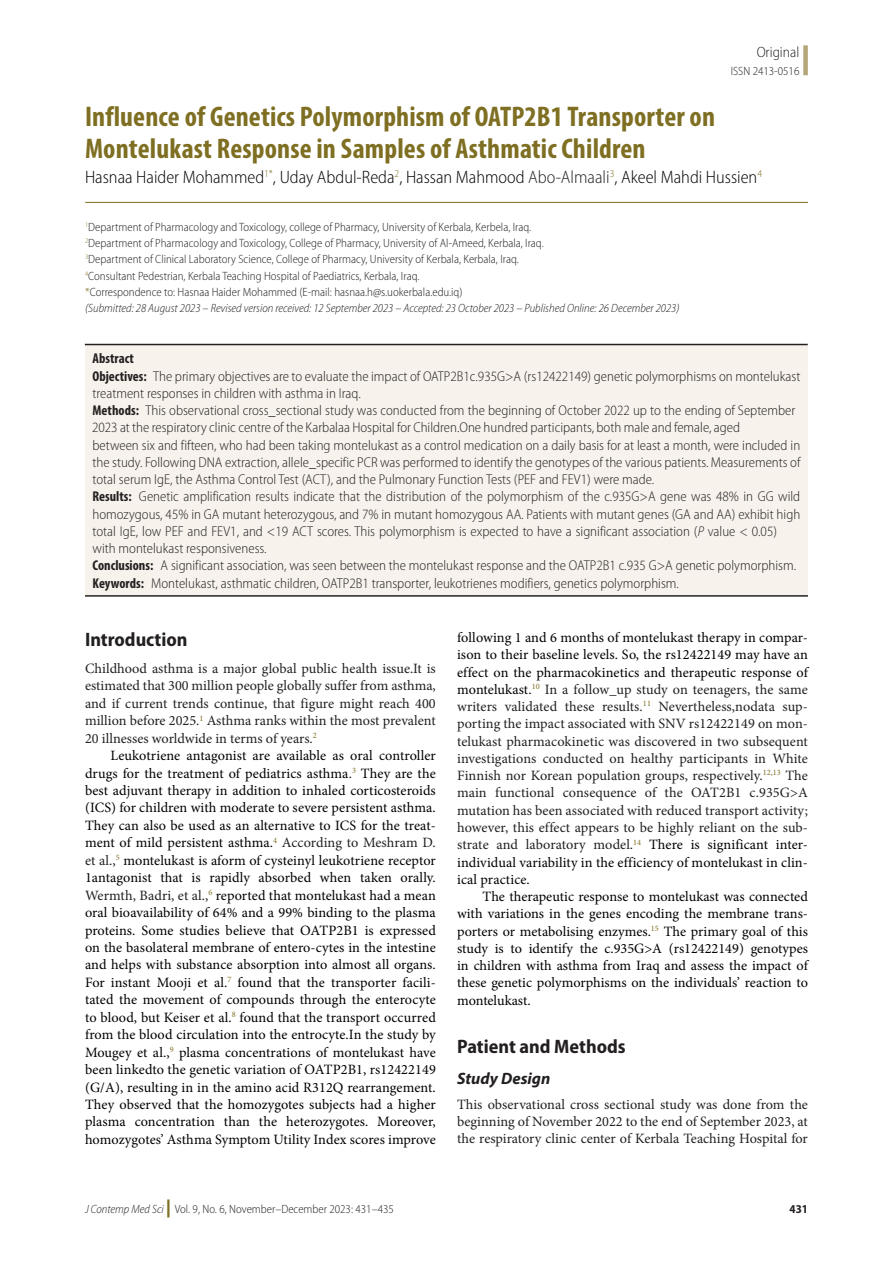
<style>
.page{position:relative;width:893px;height:1263px;background:#fff}
.page>*{position:absolute;margin:0;border:0;box-sizing:border-box;transform-origin:0 0}
.Article_Title{font:700 condensed 28.5px/31.5px "Myriad Pro";letter-spacing:.005em;color:#7e6f22}
.t1{font:700 semi-condensed 19.5px "Myriad Pro";color:#231f20}
.Author{font:300 semi-condensed 18px "Myriad Pro";color:#000}
.t2{font:italic 700 16.5px "Myriad Pro";color:#231f20}
.t3{font:300 semi-condensed 15px "Myriad Pro";color:#231f20}
.Tx{font:14.25px/17.4px "Minion Pro";color:#000;text-align:justify}
.Abstract_Tx{font:300 semi-condensed 14.25px/17.2px "Myriad Pro";color:#242021}
.Tx-2{font:14.25px/17.2px "Minion Pro";letter-spacing:.005em;color:#231f20;text-align:justify}
.Txf{font:14.25px/17.4px "Minion Pro";color:#231f20;text-align:justify}
.Abstract_Tx-2{font:700 condensed 14.25px "Myriad Pro";color:#242021}
.Author_Aff{font:300 semi-condensed 12px "Myriad Pro";color:#231f20}
.Author_Aff-2{font:italic 300 semi-condensed 12px "Myriad Pro";color:#231f20}
.t4{font:700 semi-condensed 12px "Myriad Pro";color:#231f20}
.s1{color:#222}
.s2{color:#7e6f22}
.s3{font-weight:700;font-stretch:condensed}
.s4{font-style:italic}
.s5{color:#231f20}
.s6{font-weight:900;font-stretch:normal;font-size:18px;color:#7e6f22}
.s7{color:#000}
</style>
<div class="page">
<div style="left:803px;top:45px;width:5px;height:30px;background:#b4a678"></div>
<div style="left:85px;top:345px;width:723px;height:250px;background:#f7f2ec"></div>
<hr style="left:85px;top:202px;width:723px;height:1px;background:#7e6f22">
<hr style="left:85px;top:595px;width:723px;height:2px;background:#231f20">
<hr style="left:85px;top:344px;width:723px;height:1px;background:#231f20">
<p class="t3" style="left:757px;top:43px;width:44px">Original</p>
<p class="Author_Aff" style="left:731px;top:64px;width:70px">ISSN 2413-0516</p>
<p class="Article_Title" style="left:85px;top:100px;width:632px">Influence of Genetics Polymorphism of OATP2B1 Transporter on<br>Montelukast Response in Samples of Asthmatic Children</p>
<p class="Author" style="left:85px;top:166px;width:678px">Hasnaa Haider Mohammed<sup>1*</sup>, Uday Abdul-Reda<sup>2</sup>, Hassan Mahmood <span class="s1">Abo-Almaali</span><sup>3</sup>, Akeel Mahdi Hussien<sup>4</sup></p>
<p class="Author_Aff" style="left:85px;top:220px;width:448px"><sup>1</sup>Department of Pharmacology and Toxicology, college of Pharmacy, University of Kerbala, Kerbela, Iraq.</p>
<p class="Author_Aff" style="left:85px;top:236px;width:460px"><sup>2</sup>Department of Pharmacology and Toxicology, College of Pharmacy, University of Al-Ameed, Kerbala, Iraq.</p>
<p class="Author_Aff" style="left:85px;top:252px;width:435px"><sup>3</sup>Department of Clinical Laboratory Science, College of Pharmacy, University of Kerbala, Kerbala, Iraq.</p>
<p class="Author_Aff" style="left:85px;top:268px;width:336px"><sup>4</sup>Consultant Pedestrian, Kerbala Teaching Hospital of Paediatrics, Kerbala, Iraq.</p>
<p class="Author_Aff" style="left:85px;top:285px;width:379px"><span class="s2">*</span>Correspondence to: Hasnaa Haider Mohammed (E-mail: hasnaa.h@s.uokerbala.edu.iq)</p>
<p class="Author_Aff-2" style="left:85px;top:301px;width:596px">(Submitted: 28 August 2023 – Revised version received: 12 September 2023 – Accepted: 23 October 2023 – Published Online: 26 December 2023)</p>
<p class="Abstract_Tx-2" style="left:93px;top:350px;width:43px">Abstract</p>
<p class="Abstract_Tx" style="left:93px;top:367px;width:709px"><span class="s3">Objectives:</span> The primary objectives are to evaluate the impact of OATP2B1c.935G&gt;A (rs12422149) genetic polymorphisms on montelukast treatment responses in children with asthma in Iraq.</p>
<p class="Abstract_Tx" style="left:92px;top:402px;width:710px"><span class="s3">Methods:</span> This observational cross_sectional study was conducted from the beginning of October 2022 up to the ending of September 2023 at the respiratory clinic centre of the Karbalaa Hospital for Children.One hundred participants, both male and female, aged<br>between six and fifteen, who had been taking montelukast as a control medication on a daily basis for at least a month, were included in the study. Following DNA extraction, allele_specific PCR was performed to identify the genotypes of the various patients. Measurements of total serum IgE, the Asthma Control Test (ACT), and the Pulmonary Function Tests (PEF and FEV1) were made.</p>
<p class="Abstract_Tx" style="left:93px;top:488px;width:709px"><span class="s3">Results:</span> Genetic amplification results indicate that the distribution of the polymorphism of the c.935G&gt;A gene was 48% in GG wild homozygous, 45% in GA mutant heterozygous, and 7% in mutant homozygous AA. Patients with mutant genes (GA and AA) exhibit high total IgE, low PEF and FEV1, and &lt;19 ACT scores. This polymorphism is expected to have a significant association (<span class="s4">P</span> value &lt; 0.05) with montelukast responsiveness.</p>
<p class="Abstract_Tx" style="left:93px;top:557px;width:705px"><span class="s3">Conclusions:</span> A significant association, was seen between the montelukast response and the OATP2B1 c.935 G&gt;A genetic polymorphism.</p>
<p class="Abstract_Tx" style="left:93px;top:574px;width:588px"><span class="s3">Keywords:</span> Montelukast, asthmatic children, OATP2B1 transporter, leukotrienes modifiers, genetics polymorphism.</p>
<h1 class="t1" style="left:85px;top:629px;width:104px">Introduction</h1>
<p class="Txf" style="left:85px;top:660px;width:352px">Childhood asthma is a major global public health issue.It is estimated that 300 million people globally suffer from asthma, and if current trends continue, that figure might reach 400 million before 2025.<sup>1</sup> Asthma ranks within the most prevalent 20 illnesses worldwide in terms of years.<sup>2</sup></p>
<p class="Tx" style="left:85px;top:747px;width:352px;text-indent:26px">Leukotriene antagonist are available as oral controller drugs for the treatment of pediatrics asthma<span class="s5">.</span><sup>3</sup> They are the best adjuvant therapy in addition to inhaled corticosteroids (ICS) for children with moderate to severe persistent asthma.<br>They can also be used as an alternative to ICS for the treat&shy;ment of mild persistent asthma.<sup>4</sup> <span class="s5">According to Meshram D. et al.,</span><sup>5</sup> montelukast is aform of cysteinyl leukotriene receptor 1antagonist that is rapidly absorbed when taken orally.<br><span class="s5">Wermth, Badri, et al.,</span><sup>6</sup> reported that montelukast had a mean oral bioavailability of 64% and a 99% binding to the plasma proteins. Some studies believe that OATP2B1 is expressed on the basolateral membrane of entero-cytes in the intestine and helps with substance absorption into almost all organs.<br>For instant Mooji et al.<sup>7</sup> found that the transporter facili&shy;tated the movement of compounds through the enterocyte to blood, but Keiser et al.<sup>8</sup> found that the transport occurred from the blood circulation into the entrocyte.In the study by Mougey et al.,<sup>9</sup> plasma concentrations of montelukast have been linkedto the genetic variation of OATP2B1, rs12422149 (G/A), resulting in in the amino acid R312Q rearrangement.<br>They observed that the homozygotes subjects had a higher plasma concentration than the heterozygotes. Moreover, homozygotes’ Asthma Symptom Utility Index scores improve</p>
<p class="Author_Aff" style="left:85px;top:1201px;width:310px"><span class="s4">J Contemp Med Sci</span> <span class="s6">|</span> Vol. 9, No. 6, November–December 2023: 431–435</p>
<p class="Tx-2" style="left:457px;top:629px;width:352px"><span class="s7">following 1 and 6 months of montelukast therapy in compar&shy;ison to their baseline levels. So, the rs12422149 may have an effect on the pharmacokinetics and therapeutic response of montelukast.</span><sup>10</sup> In a follow_up study on teenagers, the same writers validated these results.<sup>11</sup> Nevertheless,nodata sup&shy;porting the impact associated with SNV rs12422149 on mon&shy;telukast pharmacokinetic was discovered in two subsequent investigations conducted on healthy participants in White Finnish nor Korean population groups, respectively.<sup>12,13</sup> The main functional consequence of the OAT2B1 c.935G&gt;A mutation has been associated with reduced transport activity; however, this effect appears to be highly reliant on the sub&shy;strate and laboratory model.<sup>14</sup> <span class="s7">There is significant inter&shy;individual variability in the efficiency of montelukast in clin&shy;ical practice.</span></p>
<p class="Tx" style="left:457px;top:888px;width:352px;text-indent:26px">The therapeutic response to montelukast was connected with variations in the genes encoding the membrane trans&shy;porters or metabolising enzymes.<sup>15</sup> The primary goal of this study is to identify the c.935G&gt;A (rs12422149) genotypes in children with asthma from Iraq and assess the impact of these genetic polymorphisms on the individuals’ reaction to montelukast.</p>
<h1 class="t1" style="left:457px;top:1035px;width:170px">Patient and Methods</h1>
<h2 class="t2" style="left:457px;top:1068px;width:95px">Study Design</h2>
<p class="Txf" style="left:457px;top:1096px;width:352px">This observational cross sectional study was done from the beginning of November 2022 to the end of September 2023, at the respiratory clinic center of Kerbala Teaching Hospital for</p>
<p class="t4" style="left:790px;top:1202px;width:20px">431</p>
</div>
